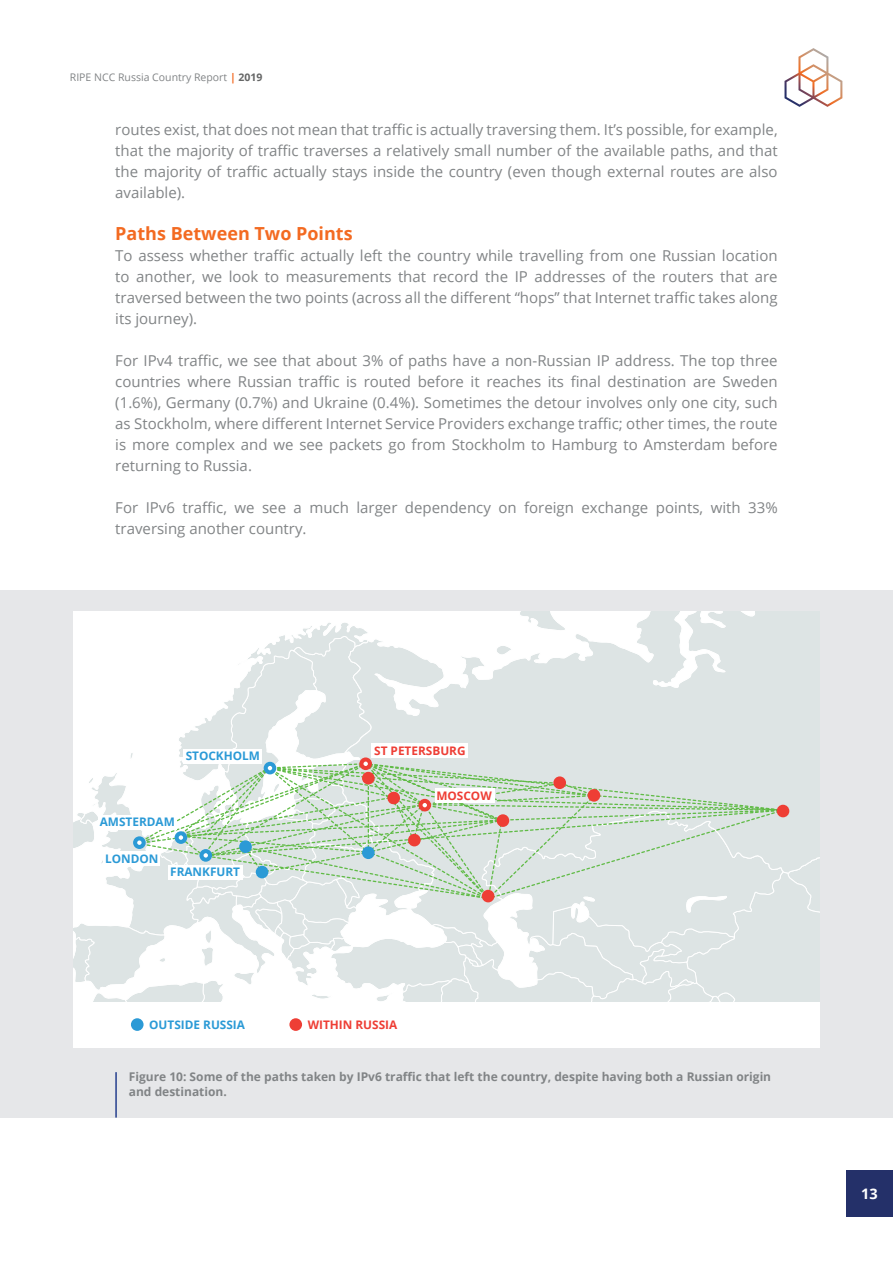
<style>
.page{position:relative;width:893px;height:1263px;background:#fff}
.page>*{position:absolute;margin:0;border:0;box-sizing:border-box;transform-origin:0 0}
.heading_2{font:700 18px "Open Sans";color:#f36a21}
.body_text{font:15px/21px "Open Sans";color:#818486;text-align:justify}
.t1{font:700 14.55px "Open Sans";color:#fff}
.figure_text{font:700 12px/15px "Open Sans";color:#818486}
.t2{font:700 11.85px "Open Sans";color:#2b9ad6}
.t3{font:700 11.85px "Open Sans";color:#ee3e35}
.t4{font:10.5px "Open Sans";color:#818486}
.s1{font-weight:700;color:#f36a21}
.s2{font-weight:700;color:#656666}
</style>
<div class="page">
<svg style="left:784px;top:48px;width:58px;height:59px"></svg>
<div style="left:846px;top:1169px;width:47px;height:47px;background:#243069"></div>
<div style="left:0;top:590px;width:893px;height:527px;background:#e6e7e9"></div>
<hr style="left:115px;top:1072px;width:2px;height:45px;background:#253f8e">
<svg style="left:73px;top:611px;width:747px;height:391px"></svg>
<div style="left:183px;top:749px;width:79px;height:15px;background:#fff"></div>
<div style="left:98px;top:815px;width:79px;height:14px;background:#fff"></div>
<div style="left:168px;top:865px;width:75px;height:14px;background:#fff"></div>
<div style="left:103px;top:851px;width:57px;height:14px;background:#fff"></div>
<div style="left:435px;top:788px;width:59px;height:15px;background:#fff"></div>
<div style="left:73px;top:1002px;width:747px;height:45px;background:#fff"></div>
<div style="left:131px;top:1018px;width:13px;height:13px;background:#2b9ad6;border-radius:50%"></div>
<div style="left:289px;top:1018px;width:13px;height:13px;background:#ee3e35;border-radius:50%"></div>
<p class="t4" style="left:70px;top:70px;width:194px">RIPE NCC Russia Country Report <span class="s1">|</span> <span class="s2">2019</span></p>
<p class="body_text" style="left:115px;top:118px;width:664px">routes exist, that does not mean that traffic is actually traversing them. It’s possible, for example, that the majority of traffic traverses a relatively small number of the available paths, and that the majority of traffic actually stays inside the country (even though external routes are also available).</p>
<p class="heading_2" style="left:115px;top:221px;width:239px">Paths Between Two Points</p>
<p class="body_text" style="left:115px;top:244px;width:664px">To assess whether traffic actually left the country while travelling from one Russian location to another, we look to measurements that record the IP addresses of the routers that are traversed between the two points (across all the different “hops” that Internet traffic takes along its journey).</p>
<p class="body_text" style="left:115px;top:349px;width:664px">For IPv4 traffic, we see that about 3% of paths have a non-Russian IP address. The top three countries where Russian traffic is routed before it reaches its final destination are Sweden (1.6%), Germany (0.7%) and Ukraine (0.4%). Sometimes the detour involves only one city, such as Stockholm, where different Internet Service Providers exchange traffic; other times, the route is more complex and we see packets go from Stockholm to Hamburg to Amsterdam before returning to Russia.</p>
<p class="body_text" style="left:115px;top:496px;width:664px">For IPv6 traffic, we see a much larger dependency on foreign exchange points, with 33% traversing another country.</p>
<p class="t2" style="left:186px;top:748px;width:76px">STOCKHOLM</p>
<p class="t2" style="left:100px;top:814px;width:77px">AMSTERDAM</p>
<p class="t2" style="left:105px;top:850px;width:55px">LONDON</p>
<p class="t2" style="left:170px;top:864px;width:71px">FRANKFURT</p>
<p class="t3" style="left:374px;top:742px;width:93px">ST PETERSBURG</p>
<p class="t3" style="left:436px;top:787px;width:57px">MOSCOW</p>
<p class="t2" style="left:149px;top:1016px;width:97px">OUTSIDE RUSSIA</p>
<p class="t3" style="left:308px;top:1016px;width:91px">WITHIN RUSSIA</p>
<p class="figure_text" style="left:129px;top:1069px;width:644px">Figure 10: Some of the paths taken by IPv6 traffic that left the country, despite having both a Russian origin and destination.</p>
<p class="t1" style="left:861px;top:1183px;width:18px">13</p>
</div>
